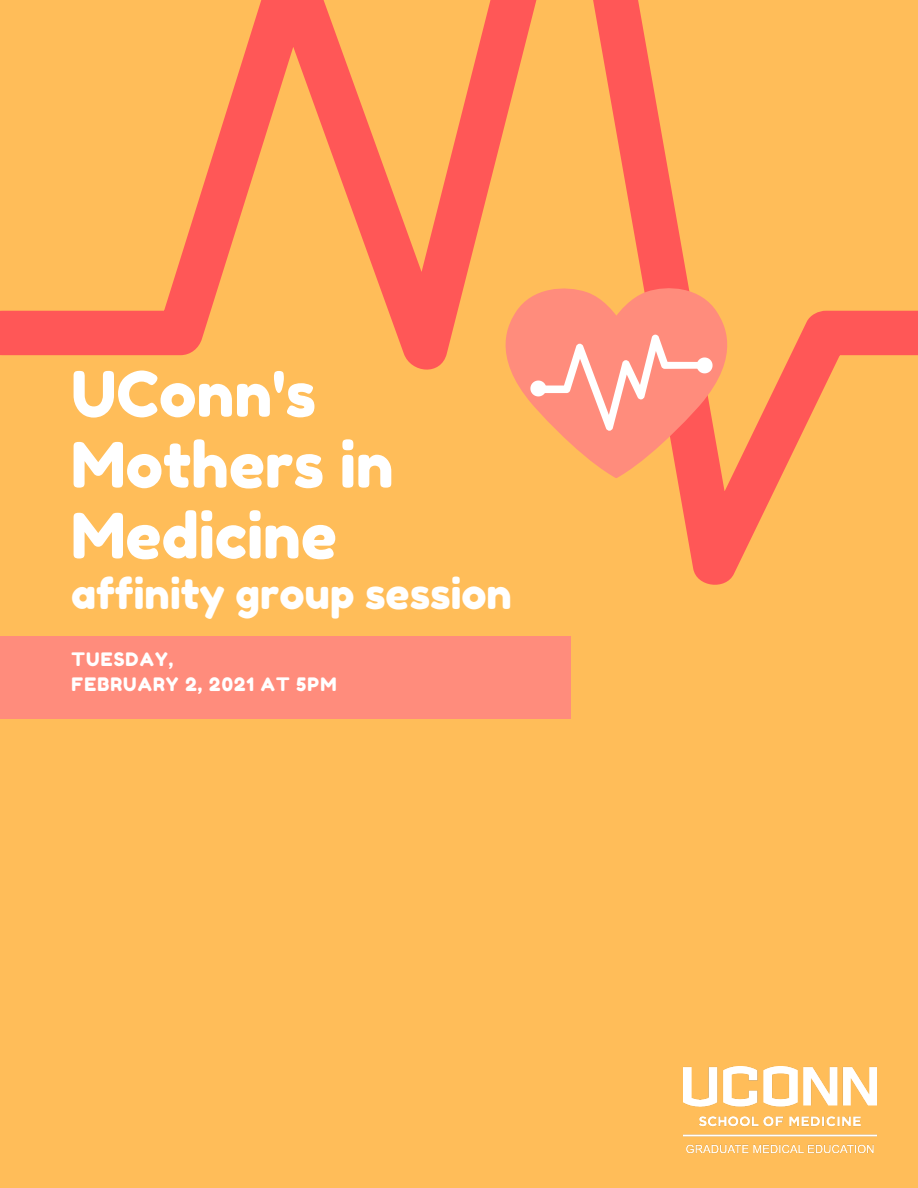
<style>
.page{position:relative;width:918px;height:1188px;background:#ffbd59}
.page>*{position:absolute;margin:0;border:0;box-sizing:border-box;transform-origin:0 0}
.t1{font:62.55px/70.8px "Fredoka One";color:#fff}
.t2{font:42px "Fredoka One";color:#fff}
.t3{font:18.6px/25.3px "Fredoka One";letter-spacing:.06em;color:#fff}
</style>
<div class="page">
<svg style="left:0;top:0;width:918px;height:585px"></svg>
<div style="left:0;top:636px;width:570px;height:82px;background:#ff8c7c"></div>
<svg style="left:506px;top:288px;width:221px;height:190px"></svg>
<img style="left:683px;top:1066px;width:194px;height:88px">
<p class="t1" style="left:71px;top:358px;width:324px">UConn's<br>Mothers in<br>Medicine</p>
<p class="t2" style="left:71px;top:568px;width:443px">affinity group session</p>
<p class="t3" style="left:72px;top:646px;width:266px">TUESDAY,<br>FEBRUARY 2, 2021 AT 5PM</p>
</div>
